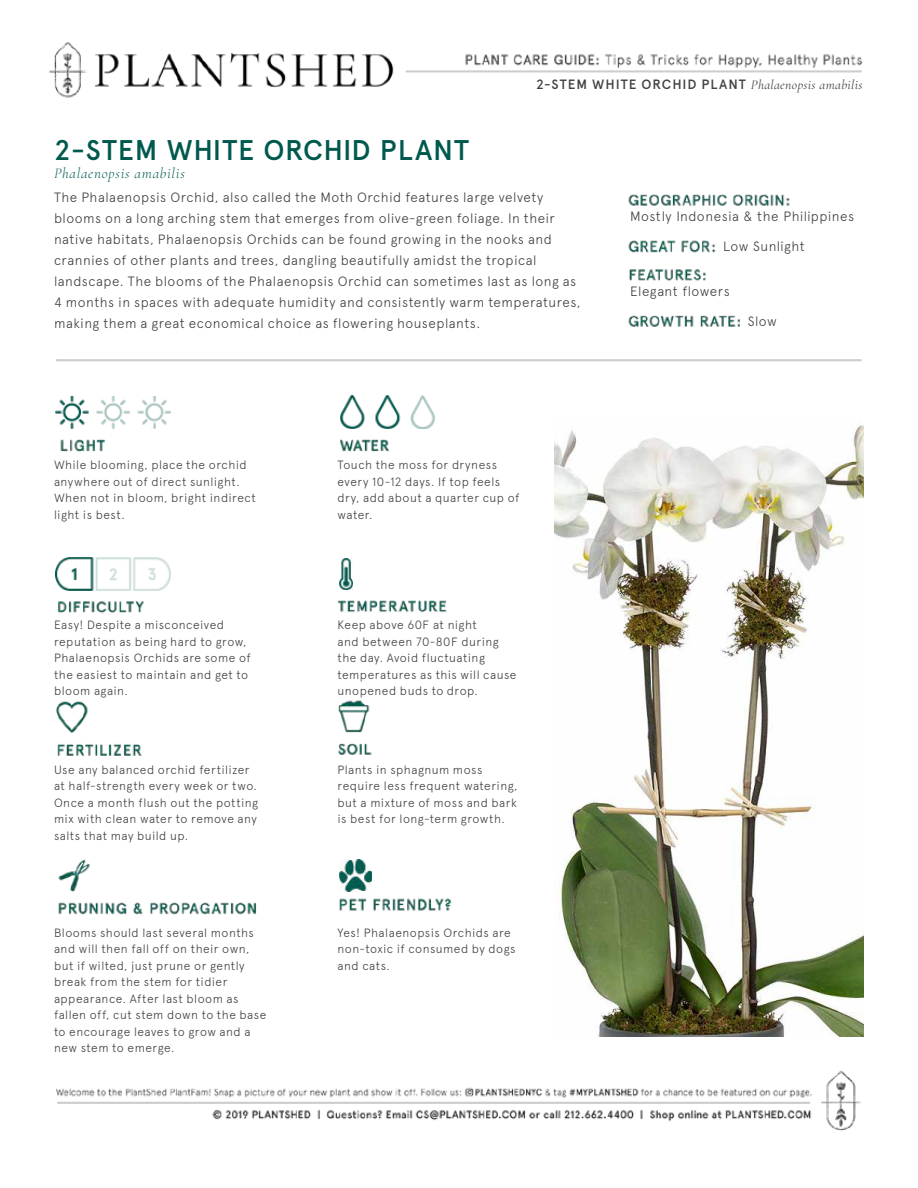
<style>
.page{position:relative;width:918px;height:1188px;background:#fff}
.page>*{position:absolute;margin:0;border:0;box-sizing:border-box;transform-origin:0 0}
.t1{font:500 28.5px "Apercu";letter-spacing:.03em;color:#00594d}
.t2{font:italic 300 15px "Cormorant Garamond";letter-spacing:.05em;color:#00594d}
.t3{font:300 13.5px/21px "Apercu";letter-spacing:.035em;color:#414042}
.t4{font:500 13.5px "Apercu";letter-spacing:.075em;color:#414042}
.t5{font:300 12px/16.5px "Apercu";letter-spacing:.04em;color:#414042}
.s1{font-family:"Cormorant Garamond";font-weight:400;font-style:italic}
</style>
<div class="page">
<img style="left:49px;top:42px;width:815px;height:1089px">
<img style="left:340px;top:860px;width:32px;height:32px">
<img style="left:56px;top:558px;width:114px;height:32px">
<img style="left:340px;top:396px;width:96px;height:32px">
<img style="left:56px;top:396px;width:114px;height:32px">
<img style="left:339px;top:558px;width:13px;height:31px">
<img style="left:554px;top:417px;width:310px;height:619px">
<p class="t4" style="left:536px;top:76px;width:328px">2-STEM WHITE ORCHID PLANT <span class="s1">Phalaenopsis amabilis</span></p>
<h1 class="t1" style="left:54px;top:133px;width:417px">2-STEM WHITE ORCHID PLANT</h1>
<p class="t2" style="left:54px;top:164px;width:132px">Phalaenopsis amabilis</p>
<p class="t3" style="left:54px;top:186px;width:528px">The Phalaenopsis Orchid, also called the Moth Orchid features large velvety blooms on a long arching stem that emerges from olive-green foliage. In their native habitats, Phalaenopsis Orchids can be found growing in the nooks and crannies of other plants and trees, dangling beautifully amidst the tropical landscape. The blooms of the Phalaenopsis Orchid can sometimes last as long as 4 months in spaces with adequate humidity and consistently warm temperatures, making them a great economical choice as flowering houseplants.</p>
<p class="t3" style="left:630px;top:206px;width:226px">Mostly Indonesia &amp; the Philippines</p>
<p class="t3" style="left:723px;top:236px;width:83px">Low Sunlight</p>
<p class="t3" style="left:630px;top:281px;width:101px">Elegant flowers</p>
<p class="t3" style="left:748px;top:311px;width:30px">Slow</p>
<p class="t5" style="left:54px;top:457px;width:203px">While blooming, place the orchid anywhere out of direct sunlight.<br>When not in bloom, bright indirect light is best.</p>
<p class="t5" style="left:338px;top:457px;width:183px">Touch the moss for dryness every 10-12 days. If top feels dry, add about a quarter cup of water.</p>
<p class="t5" style="left:54px;top:617px;width:198px">Easy! Despite a misconceived reputation as being hard to grow,<br>Phalaenopsis Orchids are some of the easiest to maintain and get to bloom again.</p>
<p class="t5" style="left:338px;top:617px;width:181px">Keep above 60F at night<br>and between 70-80F during the day. Avoid fluctuating temperatures as this will cause unopened buds to drop.</p>
<p class="t5" style="left:54px;top:761px;width:206px">Use any balanced orchid fertilizer at half-strength every week or two.<br>Once a month flush out the potting mix with clean water to remove any salts that may build up.</p>
<p class="t5" style="left:338px;top:761px;width:182px">Plants in sphagnum moss require less frequent watering, but a mixture of moss and bark is best for long-term growth.</p>
<p class="t5" style="left:54px;top:924px;width:214px">Blooms should last several months and will then fall off on their own, but if wilted, just prune or gently break from the stem for tidier appearance. After last bloom as fallen off, cut stem down to the base to encourage leaves to grow and a new stem to emerge.</p>
<p class="t5" style="left:338px;top:924px;width:179px">Yes! Phalaenopsis Orchids are non-toxic if consumed by dogs and cats.</p>
</div>
